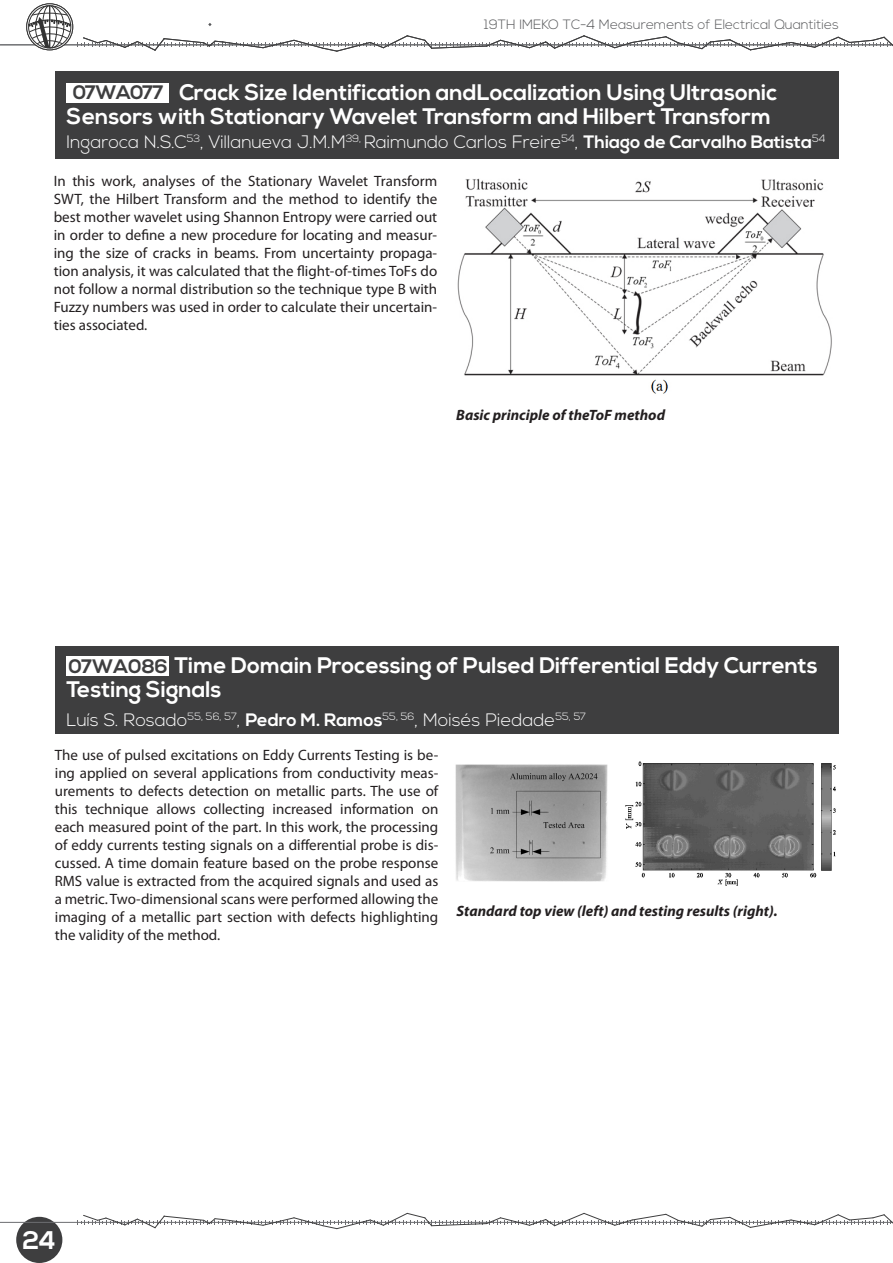
<style>
.page{position:relative;width:893px;height:1263px;background:#fff}
.page>*{position:absolute;margin:0;border:0;box-sizing:border-box;transform-origin:0 0}
.t1{font:700 25.5px "Nexa";color:#fff}
.t2{font:700 22.5px "Nexa";color:#fff}
.t3{font:700 19.5px "Nexa";letter-spacing:-.03em;color:#3e3e3f}
.t4{font:700 19.5px "Nexa";color:#3e3e3f}
.t5{font:300 18px "Nexa";color:#fff}
.t6{font:15px/18px "Myriad Pro";color:#231f20;text-align:justify}
.t7{font:italic 700 15px "Myriad Pro";color:#231f20}
.t8{font:300 13.5px "Nexa";color:#57585a}
.s1{font-weight:700}
</style>
<div class="page">
<div style="left:55px;top:72px;width:784px;height:87px;background:#3e3e3f"></div>
<div style="left:55px;top:646px;width:784px;height:87px;background:#3e3e3f"></div>
<div style="left:16px;top:1217px;width:46px;height:46px;background:#3e3e3f;border-radius:50%"></div>
<hr style="left:0;top:1222px;width:893px;height:1px;background:#6c6d70">
<svg style="left:77px;top:1213px;width:816px;height:16px"></svg>
<hr style="left:0;top:44px;width:893px;height:1px;background:#6c6d70">
<div style="left:26px;top:3px;width:47px;height:47px;border:1px solid #333;border-radius:50%"></div>
<svg style="left:28px;top:5px;width:865px;height:47px"></svg>
<div style="left:67px;top:83px;width:102px;height:19px;background:#fff"></div>
<div style="left:67px;top:656px;width:102px;height:20px;background:#fff"></div>
<img style="left:457px;top:178px;width:375px;height:216px">
<img style="left:455px;top:761px;width:381px;height:125px">
<p class="t8" style="left:484px;top:16px;width:356px">19TH IMEKO TC-4 Measurements of Electrical Quantities</p>
<p class="t3" style="left:73px;top:81px;width:92px">07WA077</p>
<p class="t2" style="left:179px;top:79px;width:600px">Crack Size Identification andLocalization Using Ultrasonic</p>
<p class="t2" style="left:67px;top:103px;width:706px">Sensors with Stationary Wavelet Transform and Hilbert Transform</p>
<p class="t5" style="left:67px;top:132px;width:760px">Ingaroca N.S.C<sup>53</sup>, Villanueva J.M.M<sup>39,</sup> Raimundo Carlos Freire<sup>54</sup>, <span class="s1">Thiago de Carvalho Batista</span><sup>54</sup></p>
<p class="t6" style="left:54px;top:172px;width:385px">In this work, analyses of the Stationary Wavelet Transform SWT, the Hilbert Transform and the method to identify the best mother wavelet using Shannon Entropy were carried out in order to define a new procedure for locating and measur&shy;ing the size of cracks in beams. From uncertainty propaga&shy;tion analysis, it was calculated that the flight-of-times ToFs do not follow a normal distribution so the technique type B with Fuzzy numbers was used in order to calculate their uncertain&shy;ties associated.</p>
<p class="t7" style="left:456px;top:406px;width:210px">Basic principle of theToF method</p>
<p class="t4" style="left:69px;top:655px;width:101px">07WA086</p>
<p class="t2" style="left:175px;top:652px;width:645px">Time Domain Processing of Pulsed Differential Eddy Currents</p>
<p class="t2" style="left:67px;top:676px;width:157px">Testing Signals</p>
<p class="t5" style="left:67px;top:709px;width:521px">Luís S. Rosado<sup>55,</sup> <sup>56,</sup> <sup>57</sup>, <span class="s1">Pedro M. Ramos</span><sup>55,</sup> <sup>56</sup>, Moisés Piedade<sup>55,</sup> <sup>57</sup></p>
<p class="t6" style="left:55px;top:746px;width:385px">The use of pulsed excitations on Eddy Currents Testing is be&shy;ing applied on several applications from conductivity meas&shy;urements to defects detection on metallic parts. The use of this technique allows collecting increased information on each measured point of the part. In this work, the processing of eddy currents testing signals on a differential probe is dis&shy;cussed. A time domain feature based on the probe response RMS value is extracted from the acquired signals and used as a metric. Two-dimensional scans were performed allowing the imaging of a metallic part section with defects highlighting the validity of the method.</p>
<p class="t7" style="left:457px;top:901px;width:323px">Standard top view (left) and testing results (right).</p>
<h1 class="t1" style="left:22px;top:1225px;width:35px">24</h1>
</div>
